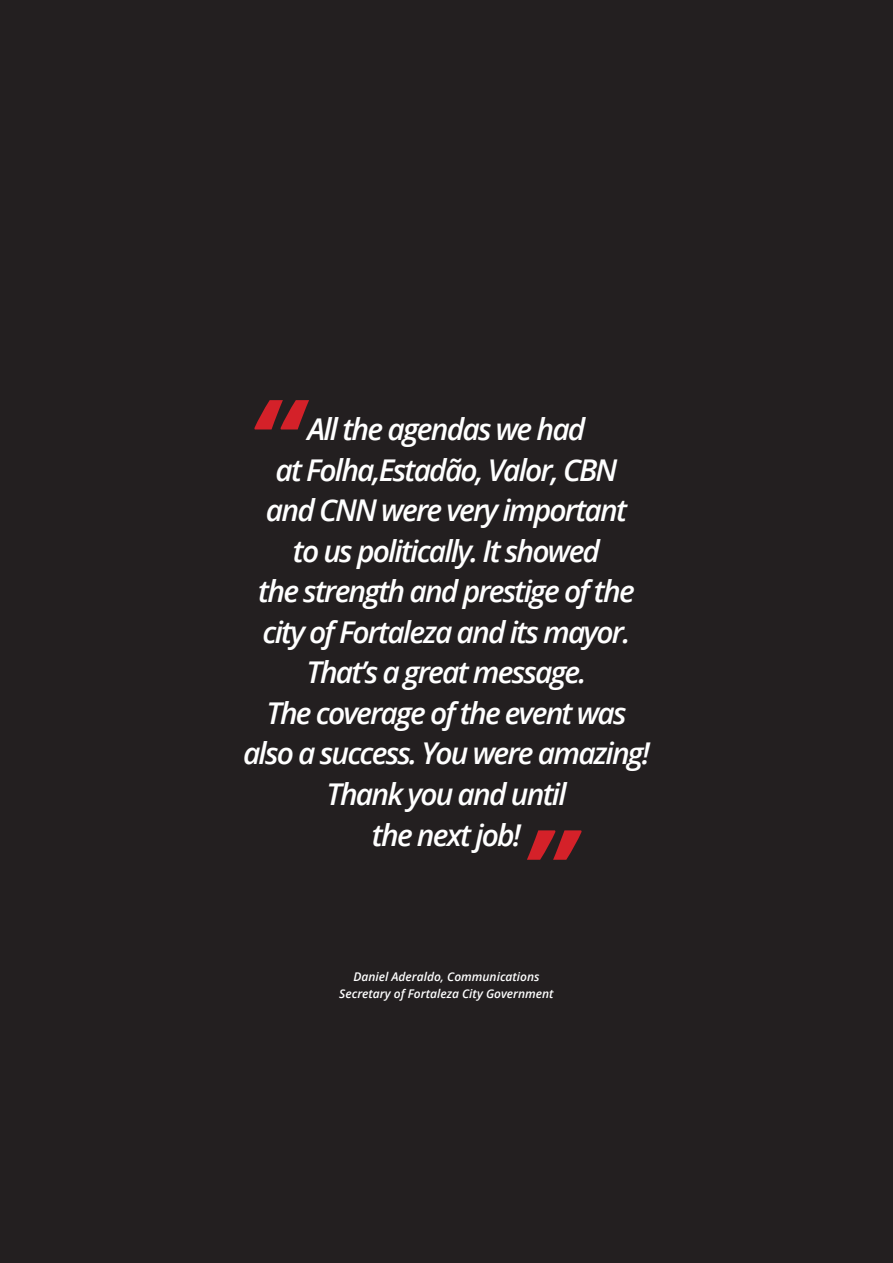
<style>
.page{position:relative;width:893px;height:1263px;background:#231f20}
.page>*{position:absolute;margin:0;border:0;box-sizing:border-box;transform-origin:0 0}
.t1{font:italic 700 120px "Open Sans";color:#d42129}
.t2{font:italic 600 30px/40.5px "Open Sans";letter-spacing:-.06em;color:#fff}
.t3{font:italic 600 12px/17.4px "Open Sans";color:#fff;text-align:center}
</style>
<div class="page">
<p class="t1" style="left:248px;top:357px;width:53px">“</p>
<p class="t2" style="left:308px;top:409px;width:279px">All the agendas we had</p>
<p class="t2" style="left:275px;top:449px;width:343px">at Folha,Estadão, Valor, CBN</p>
<p class="t2" style="left:266px;top:490px;width:363px">and CNN were very important</p>
<p class="t2" style="left:293px;top:530px;width:309px">to us politically. It showed</p>
<p class="t2" style="left:258px;top:571px;width:378px">the strength and prestige of the city of Fortaleza and its mayor.</p>
<p class="t2" style="left:306px;top:652px;width:282px">That’s a great message.</p>
<p class="t2" style="left:266px;top:692px;width:362px">The coverage of the event was</p>
<p class="t2" style="left:243px;top:733px;width:408px;text-align:center">also a success. You were amazing!<br>Thank you and until</p>
<p class="t2" style="left:372px;top:814px;width:151px">the next job!</p>
<p class="t1" style="left:521px;top:788px;width:53px">”</p>
<p class="t3" style="left:339px;top:967px;width:216px">Daniel Aderaldo, Communications<br>Secretary of Fortaleza City Government</p>
</div>
